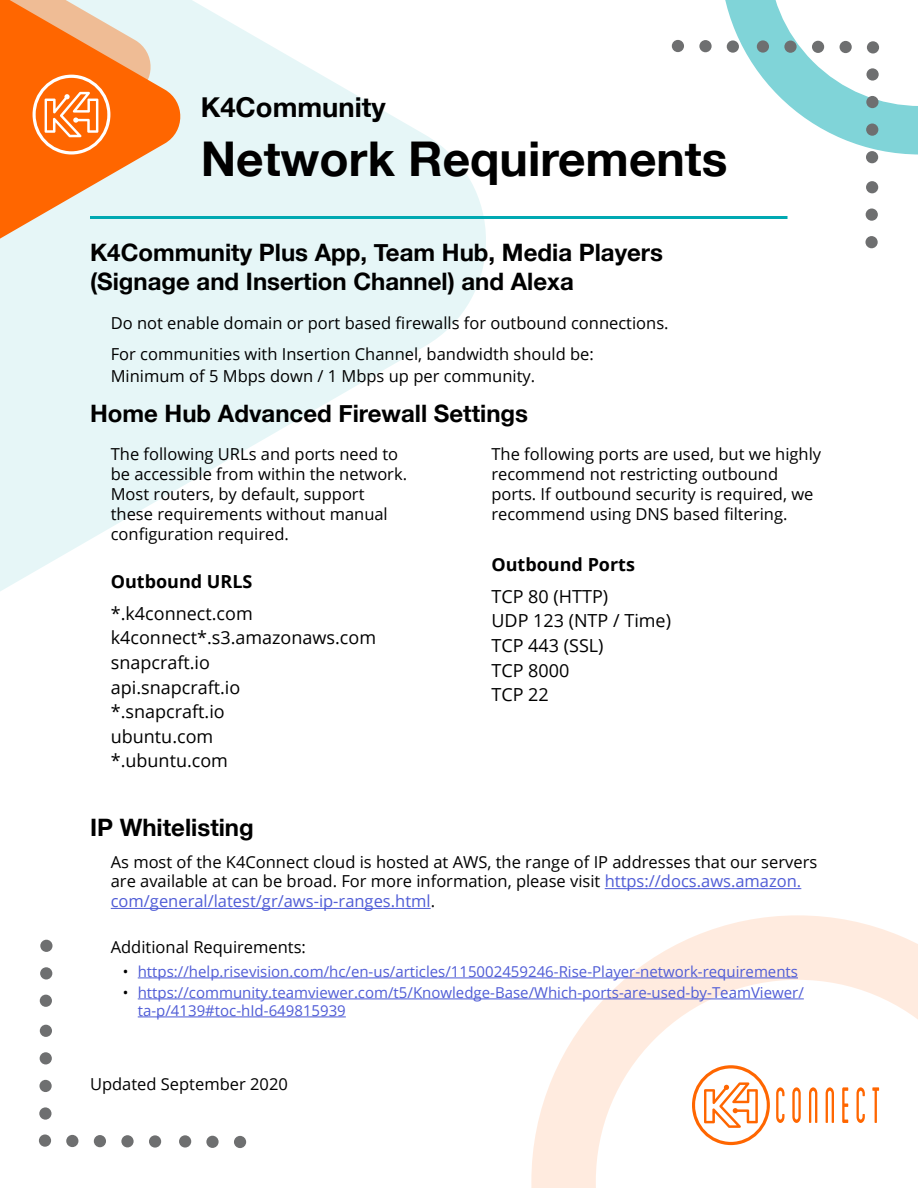
<style>
.page{position:relative;width:918px;height:1188px;background:#fff}
.page>*{position:absolute;margin:0;border:0;box-sizing:border-box;transform-origin:0 0}
.t1{font:700 47.85px "Helvetica Neue";color:#000}
.t2{font:700 27.3px "Helvetica Neue";color:#000}
.t3{font:700 24px/28.8px "Helvetica Neue";color:#000}
.t4{font:18px/24.6px "Open Sans";color:#000}
.t5{font:700 18px "Open Sans";color:#000}
.t6{font:16.5px/19.8px "Open Sans";color:#000}
.t7{font:15px/18px "Open Sans";color:#4f5cd6}
.s1{color:#4f5cd6}
.s2{color:#000}
</style>
<div class="page">
<svg style="left:531px;top:915px;width:387px;height:273px"></svg>
<svg style="left:0;top:0;width:486px;height:591px;fill:#e6f6f7"></svg>
<svg style="left:776px;top:1087px;width:9px;height:36px"></svg>
<svg style="left:792px;top:1087px;width:9px;height:36px"></svg>
<svg style="left:809px;top:1087px;width:8px;height:36px"></svg>
<svg style="left:826px;top:1087px;width:8px;height:36px"></svg>
<svg style="left:842px;top:1087px;width:6px;height:36px"></svg>
<svg style="left:857px;top:1087px;width:8px;height:36px"></svg>
<svg style="left:872px;top:1087px;width:7px;height:36px"></svg>
<svg style="left:692px;top:1065px;width:78px;height:80px"></svg>
<svg style="left:0;top:0;width:185px;height:256px;background:#e9e0d1"></svg>
<svg style="left:725px;top:0;width:193px;height:155px"></svg>
<div style="left:39px;top:1134px;width:12px;height:13px;background:#6e6f70;border-radius:50%"></div>
<div style="left:66px;top:1135px;width:12px;height:12px;background:#6e6f70;border-radius:50%"></div>
<div style="left:94px;top:1135px;width:12px;height:12px;background:#6e6f70;border-radius:50%"></div>
<div style="left:121px;top:1135px;width:13px;height:12px;background:#6e6f70;border-radius:50%"></div>
<div style="left:149px;top:1135px;width:12px;height:13px;background:#6e6f70;border-radius:50%"></div>
<div style="left:179px;top:1135px;width:12px;height:13px;background:#6e6f70;border-radius:50%"></div>
<div style="left:206px;top:1136px;width:13px;height:12px;background:#6e6f70;border-radius:50%"></div>
<div style="left:234px;top:1136px;width:12px;height:12px;background:#6e6f70;border-radius:50%"></div>
<svg style="left:39px;top:1107px;width:13px;height:13px"></svg>
<div style="left:39px;top:1080px;width:13px;height:12px;background:#6e6f70;border-radius:50%"></div>
<div style="left:40px;top:1052px;width:12px;height:13px;background:#6e6f70;border-radius:50%"></div>
<div style="left:40px;top:1025px;width:12px;height:12px;background:#6e6f70;border-radius:50%"></div>
<div style="left:40px;top:995px;width:12px;height:12px;background:#6e6f70;border-radius:50%"></div>
<div style="left:40px;top:967px;width:12px;height:13px;background:#6e6f70;border-radius:50%"></div>
<div style="left:40px;top:940px;width:13px;height:12px;background:#6e6f70;border-radius:50%"></div>
<div style="left:867px;top:41px;width:12px;height:13px;background:#6e6f70;border-radius:50%"></div>
<div style="left:840px;top:41px;width:12px;height:12px;background:#6e6f70;border-radius:50%"></div>
<div style="left:812px;top:41px;width:12px;height:12px;background:#6e6f70;border-radius:50%"></div>
<div style="left:784px;top:41px;width:13px;height:12px;background:#6e6f70;border-radius:50%"></div>
<div style="left:757px;top:40px;width:12px;height:13px;background:#6e6f70;border-radius:50%"></div>
<div style="left:727px;top:40px;width:12px;height:13px;background:#6e6f70;border-radius:50%"></div>
<div style="left:699px;top:40px;width:13px;height:12px;background:#6e6f70;border-radius:50%"></div>
<div style="left:672px;top:40px;width:12px;height:12px;background:#6e6f70;border-radius:50%"></div>
<svg style="left:866px;top:68px;width:13px;height:13px"></svg>
<div style="left:866px;top:96px;width:13px;height:12px;background:#6e6f70;border-radius:50%"></div>
<div style="left:866px;top:123px;width:12px;height:13px;background:#6e6f70;border-radius:50%"></div>
<div style="left:866px;top:151px;width:12px;height:12px;background:#6e6f70;border-radius:50%"></div>
<div style="left:866px;top:181px;width:12px;height:12px;background:#6e6f70;border-radius:50%"></div>
<div style="left:866px;top:208px;width:12px;height:13px;background:#6e6f70;border-radius:50%"></div>
<div style="left:865px;top:236px;width:13px;height:12px;background:#6e6f70;border-radius:50%"></div>
<hr style="left:90px;top:216px;width:698px;height:3px;background:#00a9b2">
<svg style="left:0;top:0;width:156px;height:200px;background:#f98d44"></svg>
<hr style="left:605px;top:888px;width:196px;height:1px;background:#4f5cd6">
<hr style="left:111px;top:908px;width:320px;height:1px;background:#4f5cd6">
<hr style="left:138px;top:978px;width:660px;height:1px;background:#4f5cd6">
<hr style="left:138px;top:999px;width:666px;height:1px;background:#4f5cd6">
<hr style="left:138px;top:1017px;width:208px;height:1px;background:#4f5cd6">
<h2 class="t2" style="left:201px;top:86px;width:186px">K4Community</h2>
<h1 class="t1" style="left:201px;top:122px;width:528px">Network Requirements</h1>
<h3 class="t3" style="left:90px;top:239px;width:575px">K4Community Plus App, Team Hub, Media Players (Signage and Insertion Channel) and Alexa</h3>
<p class="t6" style="left:111px;top:308px;width:559px;line-height:30.3px">Do not enable domain or port based firewalls for outbound connections.<br>For communities with Insertion Channel, bandwidth should be:</p>
<p class="t6" style="left:111px;top:366px;width:426px">Minimum of 5 Mbps down / 1 Mbps up per community.</p>
<h3 class="t3" style="left:90px;top:400px;width:440px">Home Hub Advanced Firewall Settings</h3>
<p class="t6" style="left:111px;top:444px;width:298px">The following URLs and ports need to be accessible from within the network.<br>Most routers, by default, support these requirements without manual configuration required.</p>
<p class="t5" style="left:111px;top:568px;width:143px">Outbound URLS</p>
<p class="t4" style="left:111px;top:600px;width:267px">*.k4connect.com k4connect*.s3.amazonaws.com snapcraft.io<br>api.snapcraft.io<br>*.snapcraft.io<br>ubuntu.com<br>*.ubuntu.com</p>
<h3 class="t3" style="left:90px;top:813px;width:165px">IP Whitelisting</h3>
<p class="t6" style="left:491px;top:444px;width:331px">The following ports are used, but we highly recommend not restricting outbound ports. If outbound security is required, we recommend using DNS based filtering.</p>
<p class="t5" style="left:491px;top:551px;width:145px">Outbound Ports</p>
<p class="t4" style="left:491px;top:583px;width:181px">TCP 80 (HTTP)<br>UDP 123 (NTP / Time)<br>TCP 443 (SSL)<br>TCP 8000<br>TCP 22</p>
<p class="t6" style="left:111px;top:851px;width:708px">As most of the K4Connect cloud is hosted at AWS, the range of IP addresses that our servers are available at can be broad. For more information, please visit <span class="s1">https://docs.aws.amazon. com/general/latest/gr/aws-ip-ranges.html</span>.</p>
<p class="t6" style="left:111px;top:936px;width:197px">Additional Requirements:</p>
<p class="t7" style="left:123px;top:962px;width:677px"><span class="s2">•</span> https://help.risevision.com/hc/en-us/articles/115002459246-Rise-Player-network-requirements</p>
<p class="t7" style="left:138px;top:983px;width:668px;text-indent:-15px"><span class="s2">•</span> https://community.teamviewer.com/t5/Knowledge-Base/Which-ports-are-used-by-TeamViewer/ ta-p/4139#toc-hId-649815939</p>
<p class="t6" style="left:90px;top:1074px;width:199px">Updated September 2020</p>
</div>
